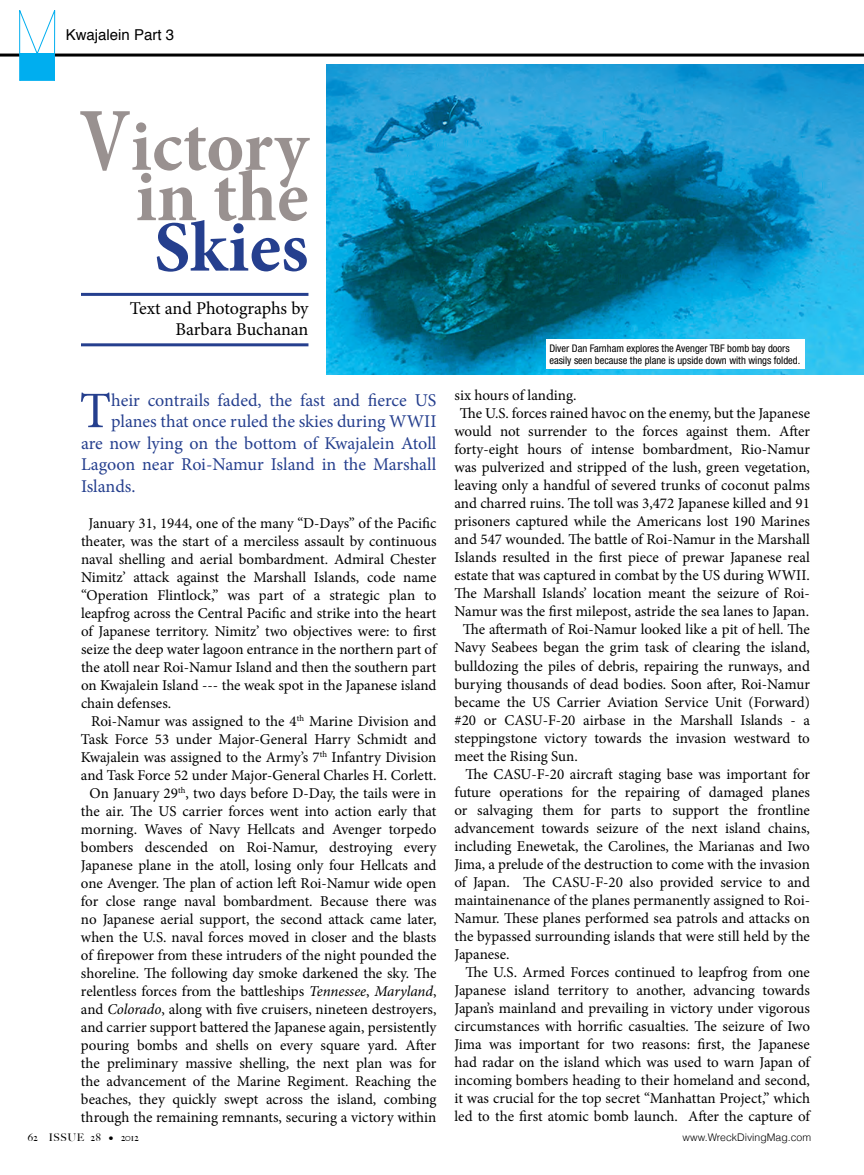
<style>
.page{position:relative;width:864px;height:1175px;background:#fff}
.page>*{position:absolute;margin:0;border:0;box-sizing:border-box;transform-origin:0 0}
.t1{font:700 72px "Minion Pro";color:#999190}
.t2{font:700 72px "Minion Pro";letter-spacing:.005em;color:#253f8e}
.No_Spacing{font:51.3px "Minion Pro";color:#253f8e}
.No_Spacing-2{font:18px "Minion Pro";letter-spacing:-.005em;color:#253f8e}
.t3{font:18px "Minion Pro";letter-spacing:-.005em;color:#000}
.No_Spacing-3{font:15px/18px "Minion Pro";letter-spacing:-.005em;color:#000;text-align:justify}
.t4{font:15px "Helvetica";color:#000}
.t5{font:condensed 10.5px/12.6px "Helvetica Neue";color:#000}
.t6{font:300 10.5px "Helvetica";color:#000}
.t7{font:500 10.5px "Big Caslon";letter-spacing:.06em;color:#000}
.s1{font-size:90px}
.s2{font-style:italic}
</style>
<div class="page">
<hr style="left:0;top:54px;width:864px;height:3px;background:#000">
<svg style="left:19px;top:10px;width:36px;height:51px"></svg>
<div style="left:20px;top:54px;width:35px;height:26px;background:#00aeef"></div>
<div style="left:20px;top:53px;width:35px;height:28px;border:1px solid #00aeef"></div>
<img style="left:326px;top:65px;width:538px;height:309px">
<div style="left:546px;top:339px;width:258px;height:29px;background:#fff"></div>
<hr style="left:81px;top:293px;width:227px;height:3px;background:#253f8e">
<hr style="left:81px;top:343px;width:227px;height:3px;background:#253f8e">
<p class="t4" style="left:66px;top:23px;width:110px">Kwajalein Part 3</p>
<p class="t1" style="left:79px;top:96px;width:231px"><span class="s1">V</span>ictory</p>
<p class="t1" style="left:135px;top:146px;width:175px">in the</p>
<p class="t2" style="left:154px;top:197px;width:156px">Skies</p>
<p class="t3" style="left:130px;top:296px;width:180px">Text and Photographs by</p>
<p class="t3" style="left:175px;top:317px;width:135px">Barbara Buchanan</p>
<p class="No_Spacing" style="left:80px;top:376px;width:33px">T</p>
<p class="No_Spacing-2" style="left:111px;top:388px;width:327px">heir contrails faded, the fast and fierce US</p>
<p class="No_Spacing-2" style="left:111px;top:409px;width:327px">planes that once ruled the skies during WWII</p>
<p class="No_Spacing-2" style="left:81px;top:431px;width:357px">are now lying on the bottom of Kwajalein Atoll</p>
<p class="No_Spacing-2" style="left:81px;top:452px;width:357px">Lagoon near Roi-Namur Island in the Marshall</p>
<p class="No_Spacing-2" style="left:81px;top:474px;width:56px">Islands.</p>
<p class="No_Spacing-3" style="left:81px;top:514px;width:357px;text-indent:8px">January 31, 1944, one of the many “D-Days” of the Pacific theater, was the start of a merciless assault by continuous naval shelling and aerial bombardment. Admiral Chester Nimitz’ attack against the Marshall Islands, code name “Operation Flintlock,” was part of a strategic plan to leapfrog across the Central Pacific and strike into the heart of Japanese territory. Nimitz’ two objectives were: to first seize the deep water lagoon entrance in the northern part of the atoll near Roi-Namur Island and then the southern part on Kwajalein Island --- the weak spot in the Japanese island chain defenses.</p>
<p class="No_Spacing-3" style="left:81px;top:712px;width:357px;text-indent:10px">Roi-Namur was assigned to the 4<sup>th</sup> Marine Division and Task Force 53 under Major-General Harry Schmidt and Kwajalein was assigned to the Army’s 7<sup>th</sup> Infantry Division and Task Force 52 under Major-General Charles H. Corlett.</p>
<p class="No_Spacing-3" style="left:81px;top:784px;width:357px;text-align:center">On January 29<sup>th</sup>, two days before D-Day, the tails were in the air. The US carrier forces went into action early that morning. Waves of Navy Hellcats and Avenger torpedo bombers descended on Roi-Namur, destroying every Japanese plane in the atoll, losing only four Hellcats and one Avenger. The plan of action left Roi-Namur wide open for close range naval bombardment. Because there was no Japanese aerial support, the second attack came later, when the U.S. naval forces moved in closer and the blasts of firepower from these intruders of the night pounded the shoreline. The following day smoke darkened the sky. The relentless forces from the battleships <span class="s2">Tennessee</span>, <span class="s2">Maryland</span>, and <span class="s2">Colorado</span>, along with five cruisers, nineteen destroyers, and carrier support battered the Japanese again, persistently pouring bombs and shells on every square yard. After the preliminary massive shelling, the next plan was for the advancement of the Marine Regiment. Reaching the beaches, they quickly swept across the island, combing through the remaining remnants, securing a victory within</p>
<p class="t5" style="left:549px;top:341px;width:252px">Diver Dan Farnham explores the Avenger TBF bomb bay doors easily seen because the plane is upside down with wings folded.</p>
<p class="No_Spacing-3" style="left:454px;top:387px;width:124px">six hours of landing.</p>
<p class="No_Spacing-3" style="left:454px;top:405px;width:357px;text-align:center">The U.S. forces rained havoc on the enemy, but the Japanese would not surrender to the forces against them. After forty-eight hours of intense bombardment, Rio-Namur was pulverized and stripped of the lush, green vegetation, leaving only a handful of severed trunks of coconut palms and charred ruins. The toll was 3,472 Japanese killed and 91 prisoners captured while the Americans lost 190 Marines and 547 wounded. The battle of Roi-Namur in the Marshall Islands resulted in the first piece of prewar Japanese real estate that was captured in combat by the US during WWII.<br>The Marshall Islands’ location meant the seizure of Roi-Namur was the first milepost, astride the sea lanes to Japan.</p>
<p class="No_Spacing-3" style="left:454px;top:621px;width:357px;text-indent:8px">The aftermath of Roi-Namur looked like a pit of hell. The Navy Seabees began the grim task of clearing the island, bulldozing the piles of debris, repairing the runways, and burying thousands of dead bodies. Soon after, Roi-Namur became the US Carrier Aviation Service Unit (Forward) #20 or CASU-F-20 airbase in the Marshall Islands - a steppingstone victory towards the invasion westward to meet the Rising Sun.</p>
<p class="No_Spacing-3" style="left:454px;top:765px;width:357px;text-indent:11px">The CASU-F-20 aircraft staging base was important for future operations for the repairing of damaged planes or salvaging them for parts to support the frontline advancement towards seizure of the next island chains, including Enewetak, the Carolines, the Marianas and Iwo Jima, a prelude of the destruction to come with the invasion of Japan. The CASU-F-20 also provided service to and maintainenance of the planes permanently assigned to Roi-Namur. These planes performed sea patrols and attacks on the bypassed surrounding islands that were still held by the Japanese.</p>
<p class="No_Spacing-3" style="left:454px;top:963px;width:357px;text-indent:11px">The U.S. Armed Forces continued to leapfrog from one Japanese island territory to another, advancing towards Japan’s mainland and prevailing in victory under vigorous circumstances with horrific casualties. The seizure of Iwo Jima was important for two reasons: first, the Japanese had radar on the island which was used to warn Japan of incoming bombers heading to their homeland and second, it was crucial for the top secret “Manhattan Project,” which led to the first atomic bomb launch. After the capture of</p>
<p class="t7" style="left:28px;top:1130px;width:112px">62 ISSUE 28 • 2012</p>
<p class="t6" style="left:683px;top:1130px;width:130px">www.WreckDivingMag.com</p>
</div>
